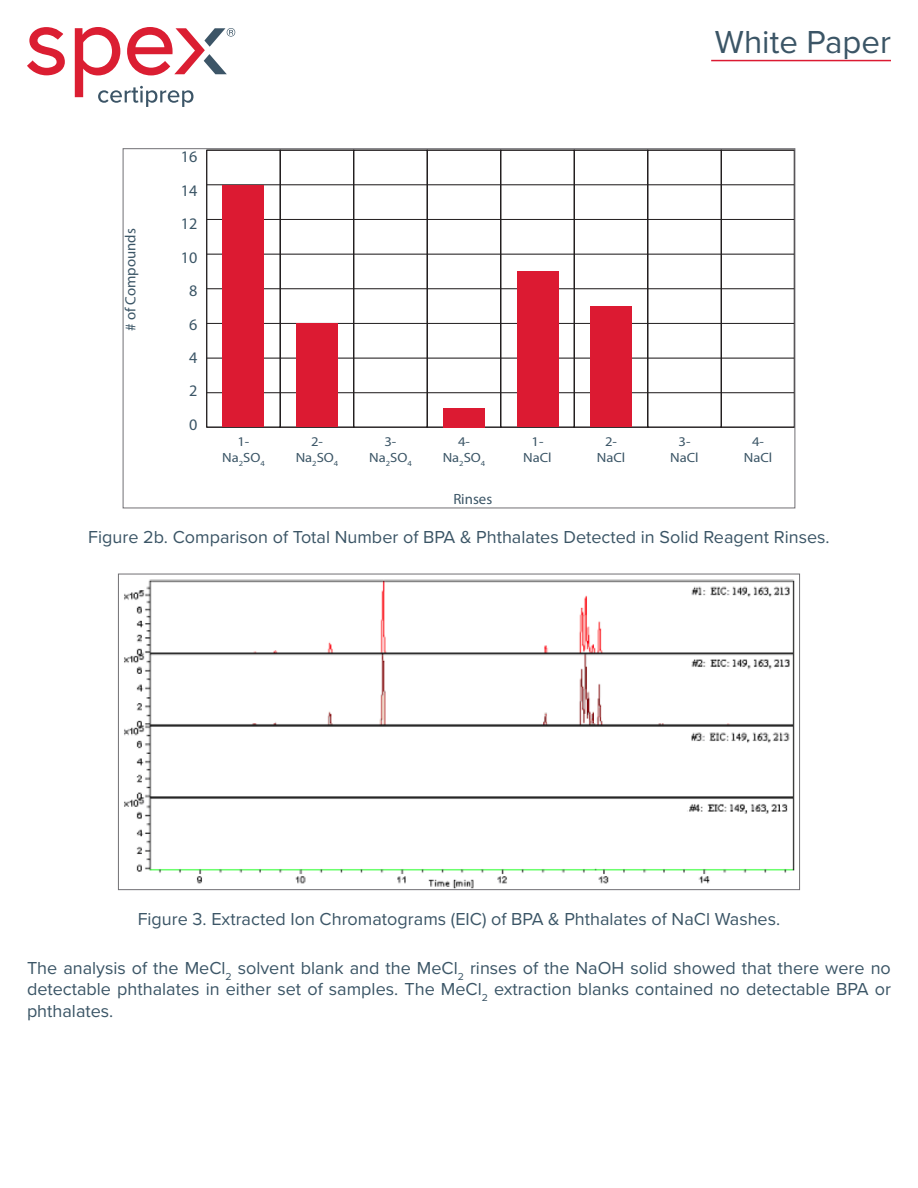
<style>
.page{position:relative;width:918px;height:1188px;background:#fff}
.page>*{position:absolute;margin:0;border:0;box-sizing:border-box;transform-origin:0 0}
.t1{font:33px "Proxima Nova";color:#3b5566}
.t2{font:18px/21.6px "Proxima Nova";color:#3b5566;text-align:justify}
.t3{font:16.2px/33.5px "Myriad Pro";color:#3b5566;text-align:center}
.t4{font:14.85px "Myriad Pro";color:#3b5566}
.t5{font:13.35px/16px "Myriad Pro";color:#3b5566;text-align:center;scale:1.09 1}
</style>
<div class="page">
<svg style="left:27px;top:27px;width:38px;height:48px"></svg>
<svg style="left:75px;top:27px;width:160px;height:80px"></svg>
<hr style="left:711px;top:60px;width:180px;height:1px;background:#dc1a32">
<hr style="left:207px;top:427px;width:588px;height:1px;background:#231f20">
<svg style="left:206px;top:150px;width:587px;height:277px"></svg>
<div style="left:223px;top:185px;width:41px;height:242px;background:#dc1a32"></div>
<div style="left:517px;top:271px;width:41px;height:156px;background:#dc1a32"></div>
<div style="left:443px;top:408px;width:42px;height:19px;background:#dc1a32"></div>
<div style="left:590px;top:306px;width:42px;height:121px;background:#dc1a32"></div>
<div style="left:296px;top:323px;width:42px;height:104px;background:#dc1a32"></div>
<img style="left:124px;top:579px;width:671px;height:309px">
<p class="t4" style="left:121px;top:331px;width:104px;rotate:-90deg"># of Compounds</p>
<h1 class="t1" style="left:715px;top:17px;width:178px">White Paper</h1>
<p class="t3" style="left:181px;top:140px;width:18px">16<br>14<br>12<br>10<br>8<br>6<br>4<br>2<br>0</p>
<p class="t5" style="left:222px;top:433px;width:41px">1-<br>Na<sub>2</sub>SO<sub>4</sub></p>
<p class="t5" style="left:296px;top:433px;width:41px">2-<br>Na<sub>2</sub>SO<sub>4</sub></p>
<p class="t5" style="left:369px;top:433px;width:41px">3-<br>Na<sub>2</sub>SO<sub>4</sub></p>
<p class="t5" style="left:443px;top:433px;width:41px">4-<br>Na<sub>2</sub>SO<sub>4</sub></p>
<p class="t5" style="left:523px;top:433px;width:28px">1-<br>NaCl</p>
<p class="t5" style="left:597px;top:433px;width:28px">2-<br>NaCl</p>
<p class="t5" style="left:670px;top:433px;width:28px">3-<br>NaCl</p>
<p class="t5" style="left:744px;top:433px;width:28px">4-<br>NaCl</p>
<p class="t4" style="left:453px;top:490px;width:40px">Rinses</p>
<p class="t2" style="left:88px;top:526px;width:743px">Figure 2b. Comparison of Total Number of BPA &amp; Phthalates Detected in Solid Reagent Rinses.</p>
<p class="t2" style="left:138px;top:907px;width:644px">Figure 3. Extracted Ion Chromatograms (EIC) of BPA &amp; Phthalates of NaCl Washes.</p>
<p class="t2" style="left:27px;top:956px;width:866px">The analysis of the MeCl<sub>2</sub> solvent blank and the MeCl<sub>2</sub> rinses of the NaOH solid showed that there were no detectable phthalates in either set of samples. The MeCl<sub>2</sub> extraction blanks contained no detectable BPA or phthalates.</p>
</div>
